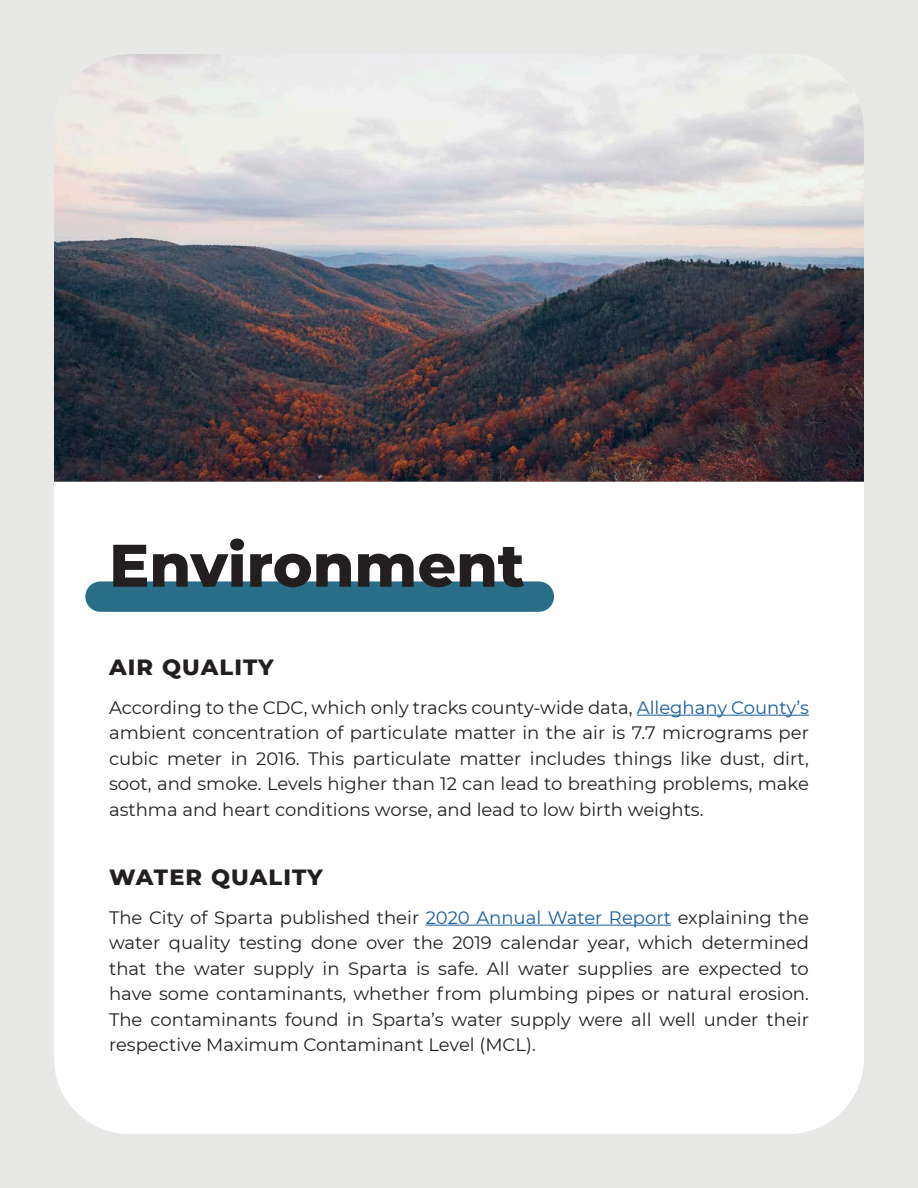
<style>
.page{position:relative;width:918px;height:1188px;background:#e8e9e7}
.page>*{position:absolute;margin:0;border:0;box-sizing:border-box;transform-origin:0 0}
.t1{font:800 60px "Montserrat";color:#231f20}
.Subheading{font:800 22.5px "Montserrat";letter-spacing:.05em;color:#231f20}
.Body{font:18px/25.5px "Montserrat";color:#231f20;text-align:justify}
.s1{color:#175d9e}
</style>
<div class="page">
<div style="left:54px;top:54px;width:810px;height:1080px;background:#fff;border-radius:76px"></div>
<img style="left:54px;top:54px;width:810px;height:428px">
<div style="left:85px;top:581px;width:469px;height:31px;background:#2a6d86;border-radius:15px"></div>
<hr style="left:637px;top:715px;width:172px;height:1px;background:#175d9e">
<hr style="left:426px;top:925px;width:245px;height:1px;background:#175d9e">
<p class="t1" style="left:109px;top:521px;width:417px">Environment</p>
<p class="Subheading" style="left:109px;top:650px;width:166px">AIR QUALITY</p>
<p class="Body" style="left:109px;top:694px;width:701px">According to the CDC, which only tracks county-wide data, <span class="s1">Alleghany County’s </span>ambient concentration of particulate matter in the air is 7.7 micrograms per cubic meter in 2016. This particulate matter includes things like dust, dirt, soot, and smoke. Levels higher than 12 can lead to breathing problems, make asthma and heart conditions worse, and lead to low birth weights.</p>
<p class="Subheading" style="left:109px;top:860px;width:215px">WATER QUALITY</p>
<p class="Body" style="left:109px;top:904px;width:701px">The City of Sparta published their <span class="s1">2020 Annual Water Report</span> explaining the water quality testing done over the 2019 calendar year, which determined that the water supply in Sparta is safe. All water supplies are expected to have some contaminants, whether from plumbing pipes or natural erosion.<br>The contaminants found in Sparta’s water supply were all well under their respective Maximum Contaminant Level (MCL).</p>
</div>
